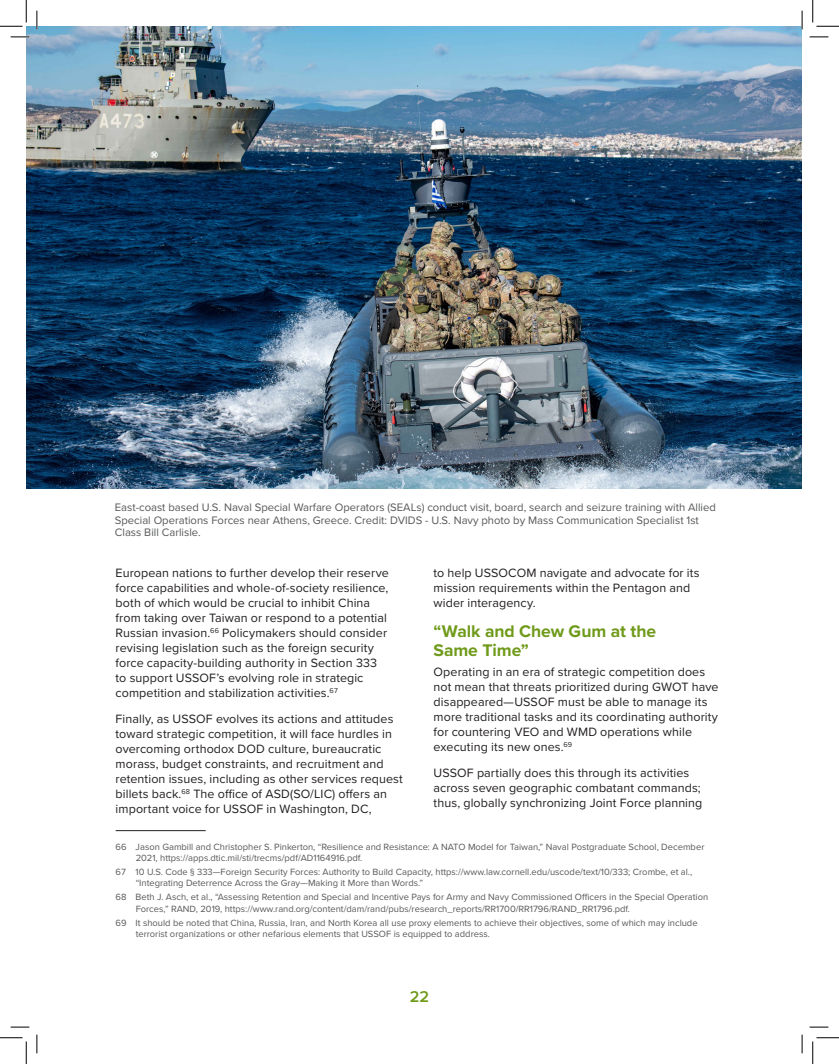
<style>
.page{position:relative;width:839px;height:1064px;background:#fff}
.page>*{position:absolute;margin:0;border:0;box-sizing:border-box;transform-origin:0 0}
.IB_-_Section_NEW{font:700 17.5px/18.8px "Proxima Nova";letter-spacing:-.005em;color:#6f9a1a}
.t1{font:600 16.25px "Proxima Nova";color:#6f9a1a}
.IB_-_Body_NEW{font:12.5px/15px "Proxima Nova";letter-spacing:.005em;color:#231f20}
.IB_-_Caption{font:11.25px/12.5px "Proxima Nova";color:#57585a}
.IB_-_Footnotes{font:9.38px/11.2px "Proxima Nova";color:#57585a}
</style>
<div class="page">
<hr style="left:116px;top:830px;width:90px;height:1px;background:#231f20">
<img style="left:26px;top:26px;width:776px;height:462px">
<svg style="left:11px;top:36px;width:18px;height:2px"></svg>
<svg style="left:809px;top:36px;width:19px;height:2px"></svg>
<svg style="left:11px;top:1026px;width:18px;height:2px"></svg>
<svg style="left:809px;top:1026px;width:19px;height:2px"></svg>
<svg style="left:36px;top:11px;width:2px;height:18px"></svg>
<svg style="left:36px;top:1034px;width:2px;height:19px"></svg>
<svg style="left:801px;top:11px;width:2px;height:18px"></svg>
<svg style="left:801px;top:1034px;width:2px;height:19px"></svg>
<svg style="left:0;top:0;width:27px;height:27px"></svg>
<svg style="left:0;top:1037px;width:27px;height:27px"></svg>
<svg style="left:812px;top:0;width:27px;height:27px"></svg>
<svg style="left:812px;top:1037px;width:27px;height:27px"></svg>
<p class="IB_-_Caption" style="left:115px;top:501px;width:602px">East-coast based U.S. Naval Special Warfare Operators (SEALs) conduct visit, board, search and seizure training with Allied<br>Special Operations Forces near Athens, Greece. Credit: DVIDS - U.S. Navy photo by Mass Communication Specialist 1st<br>Class Bill Carlisle.</p>
<p class="IB_-_Body_NEW" style="left:433px;top:565px;width:268px">to help USSOCOM navigate and advocate for its mission requirements within the Pentagon and wider interagency.</p>
<p class="IB_-_Section_NEW" style="left:433px;top:621px;width:224px">“Walk and Chew Gum at the<br>Same Time”</p>
<p class="IB_-_Body_NEW" style="left:433px;top:664px;width:286px">Operating in an era of strategic competition does not mean that threats prioritized during GWOT have disappeared—USSOF must be able to manage its more traditional tasks and its coordinating authority for countering VEO and WMD operations while executing its new ones.<sup>69</sup></p>
<p class="IB_-_Body_NEW" style="left:433px;top:765px;width:270px">USSOF partially does this through its activities across seven geographic combatant commands; thus, globally synchronizing Joint Force planning</p>
<p class="IB_-_Body_NEW" style="left:116px;top:565px;width:275px">European nations to further develop their reserve force capabilities and whole-of-society resilience, both of which would be crucial to inhibit China from taking over Taiwan or respond to a potential Russian invasion.<sup>66</sup> Policymakers should consider revising legislation such as the foreign security force capacity-building authority in Section 333 to support USSOF’s evolving role in strategic competition and stabilization activities.<sup>67</sup></p>
<p class="IB_-_Body_NEW" style="left:116px;top:711px;width:289px">Finally, as USSOF evolves its actions and attitudes toward strategic competition, it will face hurdles in overcoming orthodox DOD culture, bureaucratic morass, budget constraints, and recruitment and retention issues, including as other services request billets back.<sup>68</sup> The office of ASD(SO/LIC) offers an important voice for USSOF in Washington, DC,</p>
<p class="IB_-_Footnotes" style="left:136px;top:840px;width:570px;text-indent:-20px">66 Jason Gambill and Christopher S. Pinkerton, “Resilience and Resistance: A NATO Model for Taiwan,” Naval Postgraduate School, December<br>2021, https://apps.dtic.mil/sti/trecms/pdf/AD1164916.pdf.</p>
<p class="IB_-_Footnotes" style="left:136px;top:866px;width:558px;text-indent:-20px">67 10 U.S. Code § 333—Foreign Security Forces: Authority to Build Capacity, https://www.law.cornell.edu/uscode/text/10/333; Crombe, et al., “Integrating Deterrence Across the Gray—Making it More than Words.”</p>
<p class="IB_-_Footnotes" style="left:136px;top:891px;width:574px;text-indent:-20px">68 Beth J. Asch, et al., “Assessing Retention and Special and Incentive Pays for Army and Navy Commissioned Officers in the Special Operation<br>Forces,” RAND, 2019, https://www.rand.org/content/dam/rand/pubs/research_reports/RR1700/RR1796/RAND_RR1796.pdf.</p>
<p class="IB_-_Footnotes" style="left:136px;top:916px;width:563px;text-indent:-20px">69 It should be noted that China, Russia, Iran, and North Korea all use proxy elements to achieve their objectives, some of which may include terrorist organizations or other nefarious elements that USSOF is equipped to address.</p>
<h2 class="t1" style="left:410px;top:985px;width:21px">22</h2>
</div>
